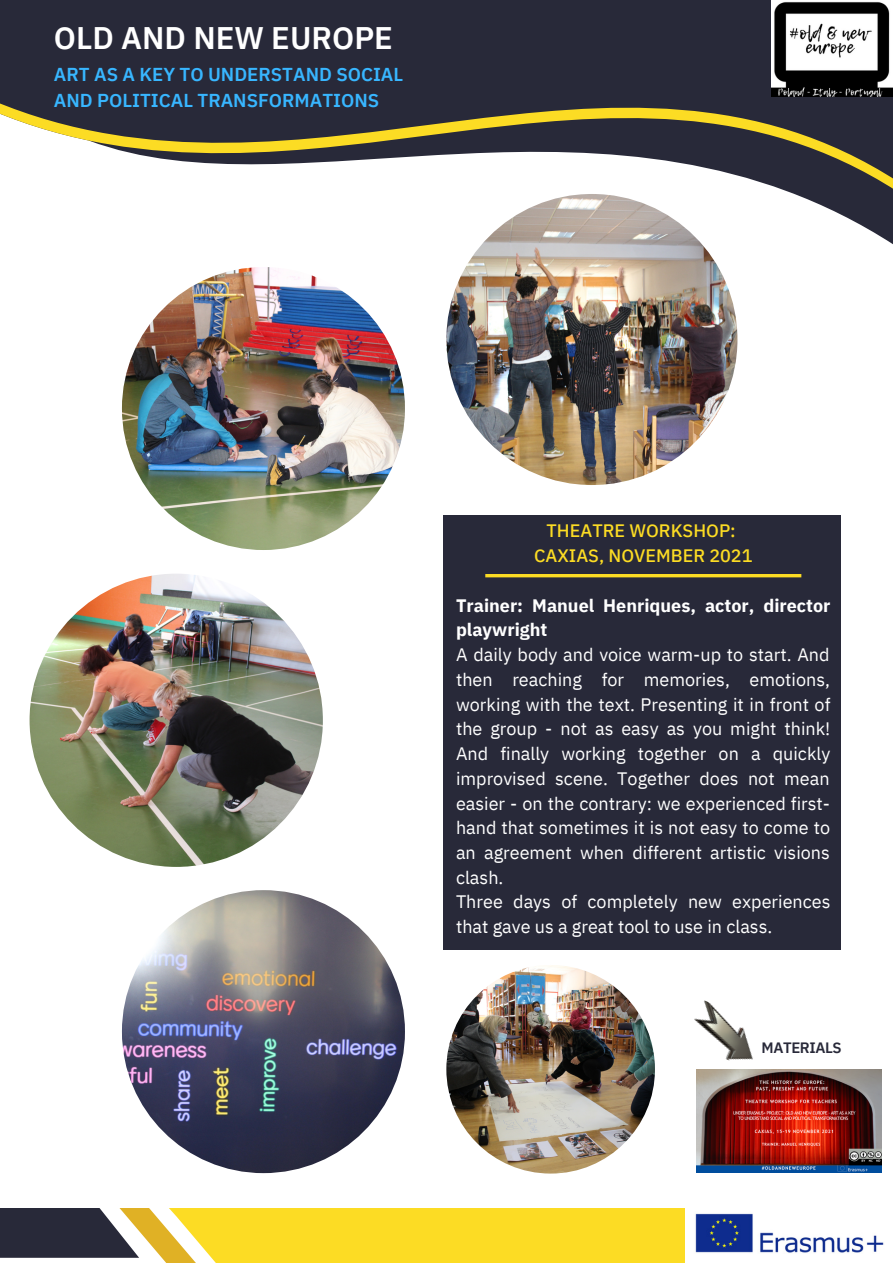
<style>
.page{position:relative;width:893px;height:1264px;background:#fff}
.page>*{position:absolute;margin:0;border:0;box-sizing:border-box;transform-origin:0 0}
.t1{font:600 31.2px "IBM Plex Sans Thai";color:#fff}
.t2{font:600 18.6px/25.3px "IBM Plex Sans Thai";color:#38b6ff}
.t3{font:18px/24.8px "IBM Plex Sans Thai";color:#fff}
.t4{font:700 18px/24.8px "IBM Plex Sans Thai";color:#fff}
.t5{font:500 18px/24.8px "IBM Plex Sans Thai";color:#fcdc24;text-align:center}
.t6{font:600 15px "IBM Plex Sans Thai";letter-spacing:-.025em;color:#282939}
</style>
<div class="page">
<svg style="left:0;top:0;width:892px;height:280px;fill:#282939"></svg>
<svg style="left:0;top:1208px;width:685px;height:54px"></svg>
<img style="left:446px;top:194px;width:291px;height:291px;border-radius:50%">
<img style="left:771px;top:0;width:121px;height:97px">
<img style="left:695px;top:1213px;width:189px;height:40px">
<div style="left:443px;top:515px;width:398px;height:434px;background:#282939"></div>
<hr style="left:485px;top:574px;width:316px;height:3px;background:#fcdc24">
<img style="left:122px;top:267px;width:283px;height:283px;border-radius:50%">
<img style="left:30px;top:573px;width:293px;height:293px;border-radius:50%">
<img style="left:446px;top:965px;width:209px;height:208px;border-radius:50%">
<img style="left:694px;top:1000px;width:59px;height:61px">
<img style="left:122px;top:890px;width:283px;height:283px;border-radius:50%">
<img style="left:696px;top:1069px;width:185px;height:103px">
<h1 class="t1" style="left:54px;top:20px;width:340px">OLD AND NEW EUROPE</h1>
<p class="t2" style="left:54px;top:62px;width:351px">ART AS A KEY TO UNDERSTAND SOCIAL<br>AND POLITICAL TRANSFORMATIONS</p>
<p class="t5" style="left:534px;top:519px;width:220px">THEATRE WORKSHOP:<br>CAXIAS, NOVEMBER 2021</p>
<p class="t4" style="left:456px;top:593px;width:376px">Trainer: Manuel Henriques, actor, director playwright</p>
<p class="t3" style="left:456px;top:642px;width:376px">A daily body and voice warm-up to start. And then reaching for memories, emotions, working with the text. Presenting it in front of the group - not as easy as you might think!<br>And finally working together on a quickly improvised scene. Together does not mean easier - on the contrary: we experienced first&shy;hand that sometimes it is not easy to come to an agreement when different artistic visions clash.<br>Three days of completely new experiences that gave us a great tool to use in class.</p>
<p class="t6" style="left:761px;top:1038px;width:82px">MATERIALS</p>
</div>
